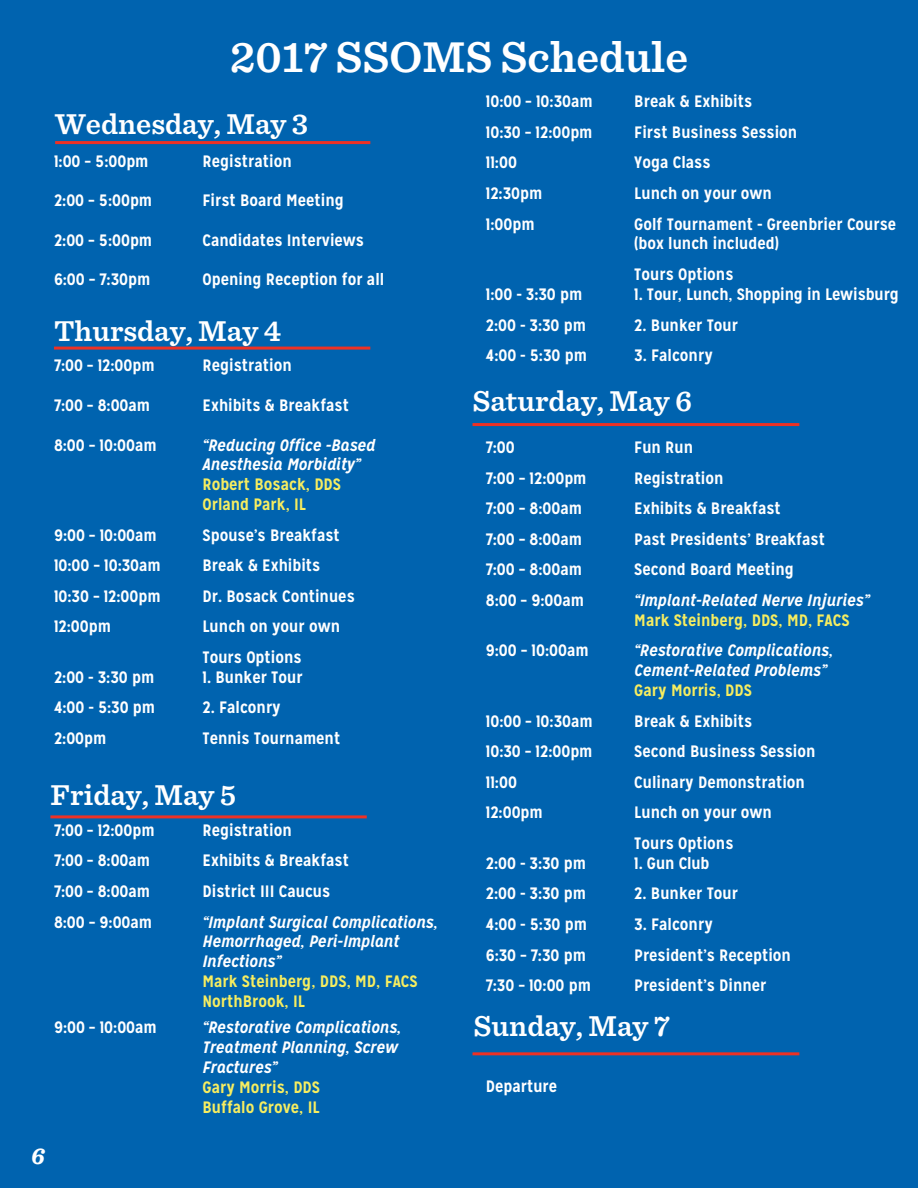
<style>
.page{position:relative;width:918px;height:1188px;background:#0063af}
.page>*{position:absolute;margin:0;border:0;box-sizing:border-box;transform-origin:0 0}
.t1{font:600 45px "Sentinel";color:#fff}
.t2{font:600 30px "Sentinel";color:#fff}
.t3{font:italic 700 24px "Sentinel";color:#fff}
.t4{font:700 16.5px/30.6px "Mission Gothic";color:#fff}
.t5{font:italic 700 16.5px/19.8px "Mission Gothic";color:#fff}
.t6{font:700 16.5px/19.8px "Mission Gothic";color:#f6ed60}
</style>
<div class="page">
<hr style="left:50px;top:815px;width:317px;height:3px;background:#ee3124">
<hr style="left:472px;top:423px;width:327px;height:3px;background:#ee3124">
<hr style="left:472px;top:1052px;width:327px;height:3px;background:#ee3124">
<hr style="left:55px;top:141px;width:315px;height:3px;background:#ee3124">
<hr style="left:54px;top:347px;width:316px;height:3px;background:#ee3124">
<h1 class="t1" style="left:230px;top:23px;width:460px">2017 SSOMS Schedule</h1>
<h2 class="t2" style="left:55px;top:101px;width:255px">Wednesday, May 3</h2>
<p class="t4" style="left:54px;top:146px;width:96px">1:00 – 5:00pm</p>
<p class="t4" style="left:202px;top:146px;width:91px">Registration</p>
<p class="t4" style="left:54px;top:185px;width:100px">2:00 – 5:00pm</p>
<p class="t4" style="left:202px;top:185px;width:143px">First Board Meeting</p>
<p class="t4" style="left:54px;top:225px;width:100px">2:00 – 5:00pm</p>
<p class="t4" style="left:202px;top:225px;width:163px">Candidates Interviews</p>
<p class="t4" style="left:54px;top:264px;width:98px">6:00 – 7:30pm</p>
<p class="t4" style="left:202px;top:264px;width:183px">Opening Reception for all</p>
<h2 class="t2" style="left:54px;top:308px;width:229px">Thursday, May 4</h2>
<p class="t4" style="left:54px;top:350px;width:102px">7:00 – 12:00pm</p>
<p class="t4" style="left:202px;top:350px;width:91px">Registration</p>
<p class="t4" style="left:54px;top:390px;width:98px">7:00 – 8:00am</p>
<p class="t4" style="left:202px;top:390px;width:148px">Exhibits &amp; Breakfast</p>
<p class="t4" style="left:54px;top:429px;width:104px">8:00 – 10:00am</p>
<p class="t5" style="left:202px;top:435px;width:175px">“Reducing Office -Based<br>Anesthesia Morbidity”</p>
<p class="t6" style="left:202px;top:474px;width:140px">Robert Bosack, DDS<br>Orland Park, IL</p>
<p class="t4" style="left:54px;top:519px;width:104px">9:00 – 10:00am</p>
<p class="t4" style="left:202px;top:519px;width:139px">Spouse’s Breakfast</p>
<p class="t4" style="left:54px;top:550px;width:108px">10:00 – 10:30am</p>
<p class="t4" style="left:202px;top:550px;width:119px">Break &amp; Exhibits</p>
<p class="t4" style="left:54px;top:581px;width:108px">10:30 – 12:00pm</p>
<p class="t4" style="left:202px;top:581px;width:154px">Dr. Bosack Continues</p>
<p class="t4" style="left:54px;top:611px;width:58px">12:00pm</p>
<p class="t4" style="left:202px;top:611px;width:139px">Lunch on your own<br>Tours Options</p>
<p class="t4" style="left:54px;top:662px;width:102px">2:00 - 3:30 pm</p>
<p class="t4" style="left:202px;top:662px;width:102px">1. Bunker Tour</p>
<p class="t4" style="left:54px;top:692px;width:103px">4:00 - 5:30 pm</p>
<p class="t4" style="left:202px;top:692px;width:80px">2. Falconry</p>
<p class="t4" style="left:54px;top:723px;width:54px">2:00pm</p>
<p class="t4" style="left:202px;top:723px;width:139px">Tennis Tournament</p>
<h2 class="t2" style="left:50px;top:772px;width:187px">Friday, May 5</h2>
<p class="t4" style="left:54px;top:815px;width:102px">7:00 – 12:00pm</p>
<p class="t4" style="left:202px;top:815px;width:91px">Registration</p>
<p class="t4" style="left:54px;top:845px;width:98px">7:00 – 8:00am</p>
<p class="t4" style="left:202px;top:845px;width:148px">Exhibits &amp; Breakfast</p>
<p class="t4" style="left:54px;top:876px;width:98px">7:00 – 8:00am</p>
<p class="t4" style="left:202px;top:876px;width:129px">District III Caucus</p>
<p class="t4" style="left:54px;top:907px;width:100px">8:00 – 9:00am</p>
<p class="t5" style="left:202px;top:912px;width:237px">“Implant Surgical Complications,<br>Hemorrhaged, Peri-Implant<br>Infections”</p>
<p class="t6" style="left:202px;top:971px;width:217px">Mark Steinberg, DDS, MD, FACS<br>NorthBrook, IL</p>
<p class="t4" style="left:54px;top:1012px;width:104px">9:00 – 10:00am</p>
<p class="t5" style="left:202px;top:1018px;width:200px">“Restorative Complications,<br>Treatment Planning, Screw<br>Fractures”</p>
<p class="t6" style="left:202px;top:1077px;width:119px">Gary Morris, DDS<br>Buffalo Grove, IL</p>
<h3 class="t3" style="left:31px;top:1137px;width:15px">6</h3>
<p class="t4" style="left:486px;top:86px;width:108px">10:00 – 10:30am</p>
<p class="t4" style="left:634px;top:86px;width:119px">Break &amp; Exhibits</p>
<p class="t4" style="left:486px;top:117px;width:108px">10:30 – 12:00pm</p>
<p class="t4" style="left:634px;top:117px;width:165px">First Business Session</p>
<p class="t4" style="left:486px;top:147px;width:33px">11:00</p>
<p class="t4" style="left:634px;top:147px;width:78px">Yoga Class</p>
<p class="t4" style="left:486px;top:178px;width:58px">12:30pm</p>
<p class="t4" style="left:634px;top:178px;width:139px">Lunch on your own</p>
<p class="t4" style="left:486px;top:209px;width:50px">1:00pm</p>
<p class="t4" style="left:634px;top:214px;width:263px;line-height:19.8px">Golf Tournament - Greenbrier Course (box lunch included)</p>
<p class="t4" style="left:634px;top:259px;width:101px">Tours Options</p>
<p class="t4" style="left:486px;top:279px;width:98px">1:00 - 3:30 pm</p>
<p class="t4" style="left:634px;top:279px;width:266px">1. Tour, Lunch, Shopping in Lewisburg</p>
<p class="t4" style="left:486px;top:309px;width:102px">2:00 - 3:30 pm</p>
<p class="t4" style="left:634px;top:309px;width:105px">2. Bunker Tour</p>
<p class="t4" style="left:486px;top:340px;width:103px">4:00 - 5:30 pm</p>
<p class="t4" style="left:634px;top:340px;width:80px">3. Falconry</p>
<h2 class="t2" style="left:473px;top:378px;width:221px">Saturday, May 6</h2>
<p class="t4" style="left:486px;top:432px;width:31px">7:00</p>
<p class="t4" style="left:634px;top:432px;width:60px">Fun Run</p>
<p class="t4" style="left:486px;top:462px;width:102px">7:00 – 12:00pm</p>
<p class="t4" style="left:634px;top:462px;width:91px">Registration</p>
<p class="t4" style="left:486px;top:493px;width:98px">7:00 – 8:00am</p>
<p class="t4" style="left:634px;top:493px;width:148px">Exhibits &amp; Breakfast</p>
<p class="t4" style="left:486px;top:524px;width:98px">7:00 – 8:00am</p>
<p class="t4" style="left:634px;top:524px;width:192px">Past Presidents’ Breakfast</p>
<p class="t4" style="left:486px;top:554px;width:98px">7:00 – 8:00am</p>
<p class="t4" style="left:634px;top:554px;width:161px">Second Board Meeting</p>
<p class="t4" style="left:486px;top:585px;width:100px">8:00 – 9:00am</p>
<p class="t5" style="left:634px;top:590px;width:236px">“Implant-Related Nerve Injuries”</p>
<p class="t6" style="left:634px;top:610px;width:217px">Mark Steinberg, DDS, MD, FACS</p>
<p class="t4" style="left:486px;top:635px;width:104px">9:00 – 10:00am</p>
<p class="t5" style="left:634px;top:641px;width:200px">“Restorative Complications,<br>Cement-Related Problems”</p>
<p class="t6" style="left:634px;top:680px;width:119px">Gary Morris, DDS</p>
<p class="t4" style="left:486px;top:706px;width:108px">10:00 – 10:30am</p>
<p class="t4" style="left:634px;top:706px;width:119px">Break &amp; Exhibits</p>
<p class="t4" style="left:486px;top:736px;width:108px">10:30 – 12:00pm</p>
<p class="t4" style="left:634px;top:736px;width:183px">Second Business Session</p>
<p class="t4" style="left:486px;top:767px;width:33px">11:00</p>
<p class="t4" style="left:634px;top:767px;width:172px">Culinary Demonstration</p>
<p class="t4" style="left:486px;top:797px;width:58px">12:00pm</p>
<p class="t4" style="left:634px;top:797px;width:139px">Lunch on your own<br>Tours Options</p>
<p class="t4" style="left:486px;top:848px;width:102px">2:00 - 3:30 pm</p>
<p class="t4" style="left:634px;top:848px;width:77px">1. Gun Club</p>
<p class="t4" style="left:486px;top:878px;width:102px">2:00 - 3:30 pm</p>
<p class="t4" style="left:634px;top:878px;width:105px">2. Bunker Tour</p>
<p class="t4" style="left:486px;top:909px;width:103px">4:00 - 5:30 pm</p>
<p class="t4" style="left:634px;top:909px;width:80px">3. Falconry</p>
<p class="t4" style="left:486px;top:940px;width:102px">6:30 – 7:30 pm</p>
<p class="t4" style="left:634px;top:940px;width:158px">President’s Reception</p>
<p class="t4" style="left:486px;top:970px;width:107px">7:30 – 10:00 pm</p>
<p class="t4" style="left:634px;top:970px;width:134px">President’s Dinner</p>
<h2 class="t2" style="left:474px;top:1003px;width:198px">Sunday, May 7</h2>
<p class="t4" style="left:486px;top:1071px;width:73px">Departure</p>
</div>
